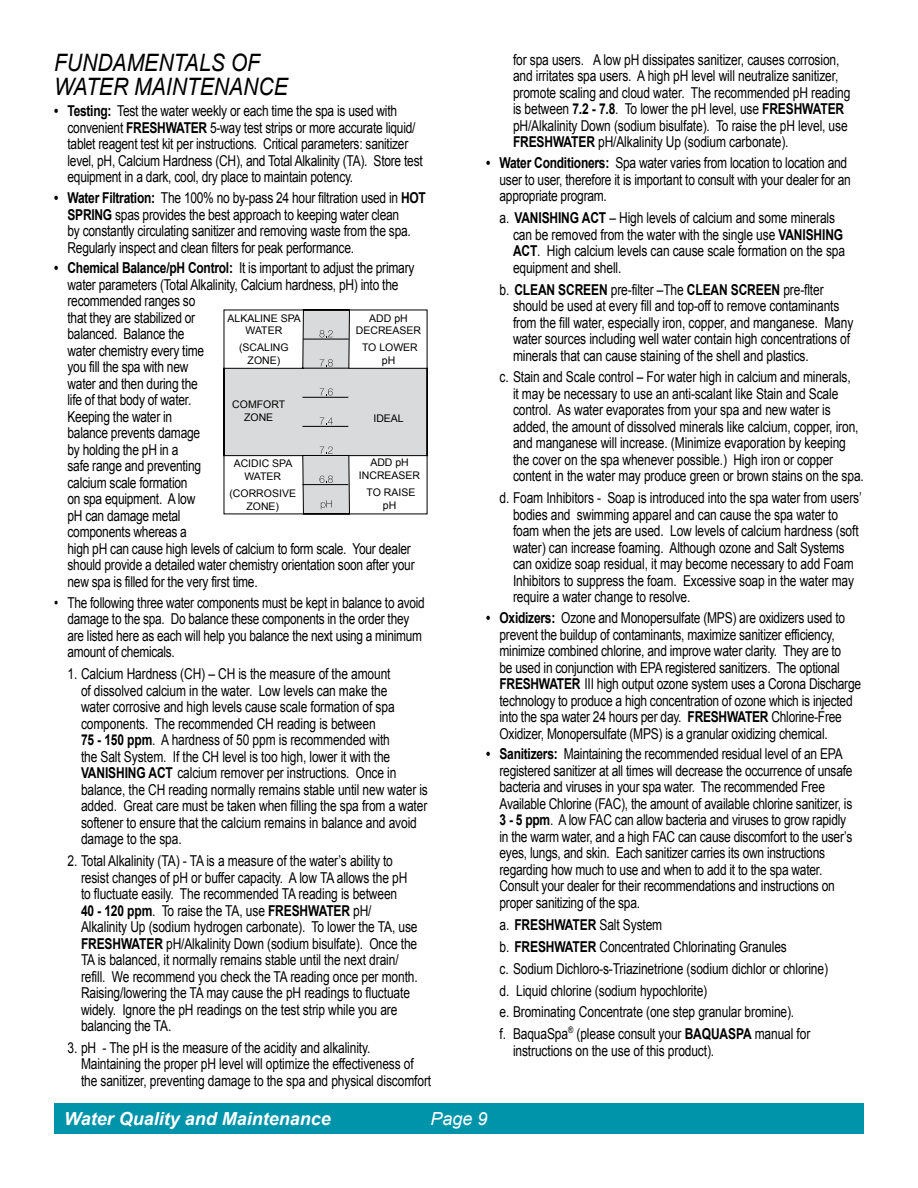
<style>
.page{position:relative;width:918px;height:1188px;background:#fff}
.page>*{position:absolute;margin:0;border:0;box-sizing:border-box;transform-origin:0 0}
.t1{font:italic 24px/24px "Arial";color:#000;scale:.88 1}
.t2{font:italic 700 18px "Arial";color:#fff}
.t3{font:italic 18px "Arial";color:#fff}
.t4{font:15px/16.5px "Arial";letter-spacing:-.01em;color:#000;scale:.8 1}
.t5{font:15px/16.5px "Arial";letter-spacing:-.01em;color:#000;scale:.79 1}
.t6{font:10.5px/12.6px "Arial";color:#000;text-align:center}
.s1{font-weight:700}
</style>
<div class="page">
<div style="left:54px;top:1103px;width:810px;height:31px;background:#0094aa"></div>
<svg style="left:223px;top:310px;width:204px;height:205px"></svg>
<hr style="left:303px;top:339px;width:46px;height:1px;background:#000">
<hr style="left:302px;top:397px;width:46px;height:1px;background:#000">
<hr style="left:302px;top:426px;width:46px;height:1px;background:#000">
<hr style="left:302px;top:484px;width:46px;height:1px;background:#000">
<h1 class="t1" style="left:54px;top:51px;width:267px">FUNDAMENTALS OF<br>WATER MAINTENANCE</h1>
<p class="t4" style="left:68px;top:103px;width:446px;text-indent:-14px"><span class="s1">• Testing:</span> Test the water weekly or each time the spa is used with convenient <span class="s1">FRESHWATER</span> 5-way test strips or more accurate liquid/ tablet reagent test kit per instructions. Critical parameters: sanitizer level, pH, Calcium Hardness (CH), and Total Alkalinity (TA). Store test equipment in a dark, cool, dry place to maintain potency.</p>
<p class="t4" style="left:68px;top:190px;width:450px;text-indent:-14px"><span class="s1">• Water Filtration:</span> The 100% no by-pass 24 hour filtration used in <span class="s1">HOT SPRING</span> spas provides the best approach to keeping water clean<br>by constantly circulating sanitizer and removing waste from the spa.<br>Regularly inspect and clean filters for peak performance.</p>
<p class="t4" style="left:68px;top:260px;width:435px;text-indent:-14px"><span class="s1">• Chemical Balance/pH Control:</span> It is important to adjust the primary water parameters (Total Alkalinity, Calcium hardness, pH) into the recommended ranges so<br>that they are stabilized or<br>balanced. Balance the<br>water chemistry every time<br>you fill the spa with new<br>water and then during the<br>life of that body of water.<br>Keeping the water in<br>balance prevents damage<br>by holding the pH in a<br>safe range and preventing<br>calcium scale formation<br>on spa equipment. A low<br>pH can damage metal<br>components whereas a<br>high pH can cause high levels of calcium to form scale. Your dealer should provide a detailed water chemistry orientation soon after your new spa is filled for the very first time.</p>
<p class="t5" style="left:67px;top:594px;width:454px;text-indent:-13px">• The following three water components must be kept in balance to avoid damage to the spa. Do balance these components in the order they are listed here as each will help you balance the next using a minimum amount of chemicals.</p>
<p class="t4" style="left:81px;top:666px;width:435px;text-indent:-14px">1. Calcium Hardness (CH) – CH is the measure of the amount<br>of dissolved calcium in the water. Low levels can make the<br>water corrosive and high levels cause scale formation of spa components. The recommended CH reading is between<br><span class="s1">75 - 150 ppm</span>. A hardness of 50 ppm is recommended with<br>the Salt System. If the CH level is too high, lower it with the <span class="s1">VANISHING ACT</span> calcium remover per instructions. Once in balance, the CH reading normally remains stable until new water is added. Great care must be taken when filling the spa from a water softener to ensure that the calcium remains in balance and avoid damage to the spa.</p>
<p class="t4" style="left:81px;top:853px;width:423px;text-indent:-14px">2. Total Alkalinity (TA) - TA is a measure of the water’s ability to resist changes of pH or buffer capacity. A low TA allows the pH to fluctuate easily. The recommended TA reading is between<br><span class="s1">40 - 120 ppm</span>. To raise the TA, use <span class="s1">FRESHWATER</span> pH/ Alkalinity Up (sodium hydrogen carbonate). To lower the TA, use <span class="s1">FRESHWATER</span> pH/Alkalinity Down (sodium bisulfate). Once the TA is balanced, it normally remains stable until the next drain/ refill. We recommend you check the TA reading once per month.<br>Raising/lowering the TA may cause the pH readings to fluctuate widely. Ignore the pH readings on the test strip while you are balancing the TA.</p>
<p class="t4" style="left:81px;top:1040px;width:439px;text-indent:-14px">3. pH - The pH is the measure of the acidity and alkalinity.<br>Maintaining the proper pH level will optimize the effectiveness of the sanitizer, preventing damage to the spa and physical discomfort</p>
<p class="t6" style="left:228px;top:312px;width:75px">ALKALINE SPA<br>WATER</p>
<p class="t6" style="left:239px;top:341px;width:51px">(SCALING<br>ZONE)</p>
<p class="t6" style="left:356px;top:312px;width:67px">ADD pH<br>DECREASER</p>
<p class="t6" style="left:362px;top:342px;width:57px">TO LOWER pH</p>
<p class="t6" style="left:232px;top:399px;width:54px">COMFORT<br>ZONE</p>
<p class="t6" style="left:373px;top:412px;width:32px">IDEAL</p>
<p class="t6" style="left:359px;top:456px;width:63px">ADD pH<br>INCREASER</p>
<p class="t6" style="left:367px;top:486px;width:50px">TO RAISE pH</p>
<p class="t6" style="left:234px;top:457px;width:60px">ACIDIC SPA<br>WATER</p>
<p class="t6" style="left:230px;top:487px;width:68px">(CORROSIVE<br>ZONE)</p>
<p class="t4" style="left:513px;top:52px;width:423px">for spa users. A low pH dissipates sanitizer, causes corrosion, and irritates spa users. A high pH level will neutralize sanitizer, promote scaling and cloud water. The recommended pH reading is between <span class="s1">7.2 - 7.8</span>. To lower the pH level, use <span class="s1">FRESHWATER </span>pH/Alkalinity Down (sodium bisulfate). To raise the pH level, use <span class="s1">FRESHWATER</span> pH/Alkalinity Up (sodium carbonate).</p>
<p class="t4" style="left:500px;top:155px;width:441px;text-indent:-14px"><span class="s1">• Water Conditioners:</span> Spa water varies from location to location and user to user, therefore it is important to consult with your dealer for an appropriate program.</p>
<p class="t4" style="left:513px;top:210px;width:417px;text-indent:-14px">a. <span class="s1">VANISHING ACT</span> – High levels of calcium and some minerals can be removed from the water with the single use <span class="s1">VANISHING ACT</span>. High calcium levels can cause scale formation on the spa equipment and shell.</p>
<p class="t4" style="left:513px;top:281px;width:427px;text-indent:-14px">b. <span class="s1">CLEAN SCREEN</span> pre-filter –The <span class="s1">CLEAN SCREEN</span> pre-flter should be used at every fill and top-off to remove contaminants from the fill water, especially iron, copper, and manganese. Many water sources including well water contain high concentrations of minerals that can cause staining of the shell and plastics.</p>
<p class="t4" style="left:513px;top:369px;width:440px;text-indent:-14px">c. Stain and Scale control – For water high in calcium and minerals,<br>it may be necessary to use an anti-scalant like Stain and Scale control. As water evaporates from your spa and new water is added, the amount of dissolved minerals like calcium, copper, iron, and manganese will increase. (Minimize evaporation by keeping the cover on the spa whenever possible.) High iron or copper content in the water may produce green or brown stains on the spa.</p>
<p class="t4" style="left:513px;top:490px;width:437px;text-indent:-14px">d. Foam Inhibitors - Soap is introduced into the spa water from users’ bodies and swimming apparel and can cause the spa water to foam when the jets are used. Low levels of calcium hardness (soft water) can increase foaming. Although ozone and Salt Systems can oxidize soap residual, it may become necessary to add Foam Inhibitors to suppress the foam. Excessive soap in the water may require a water change to resolve.</p>
<p class="t4" style="left:500px;top:610px;width:454px;text-indent:-14px"><span class="s1">• Oxidizers:</span> Ozone and Monopersulfate (MPS) are oxidizers used to prevent the buildup of contaminants, maximize sanitizer efficiency, minimize combined chlorine, and improve water clarity. They are to<br>be used in conjunction with EPA registered sanitizers. The optional <span class="s1">FRESHWATER</span> III high output ozone system uses a Corona Discharge technology to produce a high concentration of ozone which is injected into the spa water 24 hours per day. <span class="s1">FRESHWATER</span> Chlorine-Free Oxidizer, Monopersulfate (MPS) is a granular oxidizing chemical.</p>
<p class="t4" style="left:500px;top:746px;width:443px;text-indent:-14px"><span class="s1">• Sanitizers:</span> Maintaining the recommended residual level of an EPA registered sanitizer at all times will decrease the occurrence of unsafe bacteria and viruses in your spa water. The recommended Free Available Chlorine (FAC), the amount of available chlorine sanitizer, is <span class="s1">3 - 5 ppm</span>. A low FAC can allow bacteria and viruses to grow rapidly in the warm water, and a high FAC can cause discomfort to the user’s eyes, lungs, and skin. Each sanitizer carries its own instructions regarding how much to use and when to add it to the spa water.<br>Consult your dealer for their recommendations and instructions on proper sanitizing of the spa.</p>
<p class="t4" style="left:500px;top:914px;width:412px;line-height:21.9px">a. <span class="s1">FRESHWATER</span> Salt System<br>b. <span class="s1">FRESHWATER</span> Concentrated Chlorinating Granules<br>c. Sodium Dichloro-s-Triazinetrione (sodium dichlor or chlorine) d. Liquid chlorine (sodium hypochlorite)<br>e. Brominating Concentrate (one step granular bromine).<br>f. BaquaSpa<sup>®</sup> (please consult your <span class="s1">BAQUASPA</span> manual for</p>
<p class="t4" style="left:513px;top:1043px;width:253px">instructions on the use of this product).</p>
<p class="t2" style="left:64px;top:1107px;width:268px">Water Quality and Maintenance</p>
<p class="t3" style="left:430px;top:1107px;width:59px">Page 9</p>
</div>
